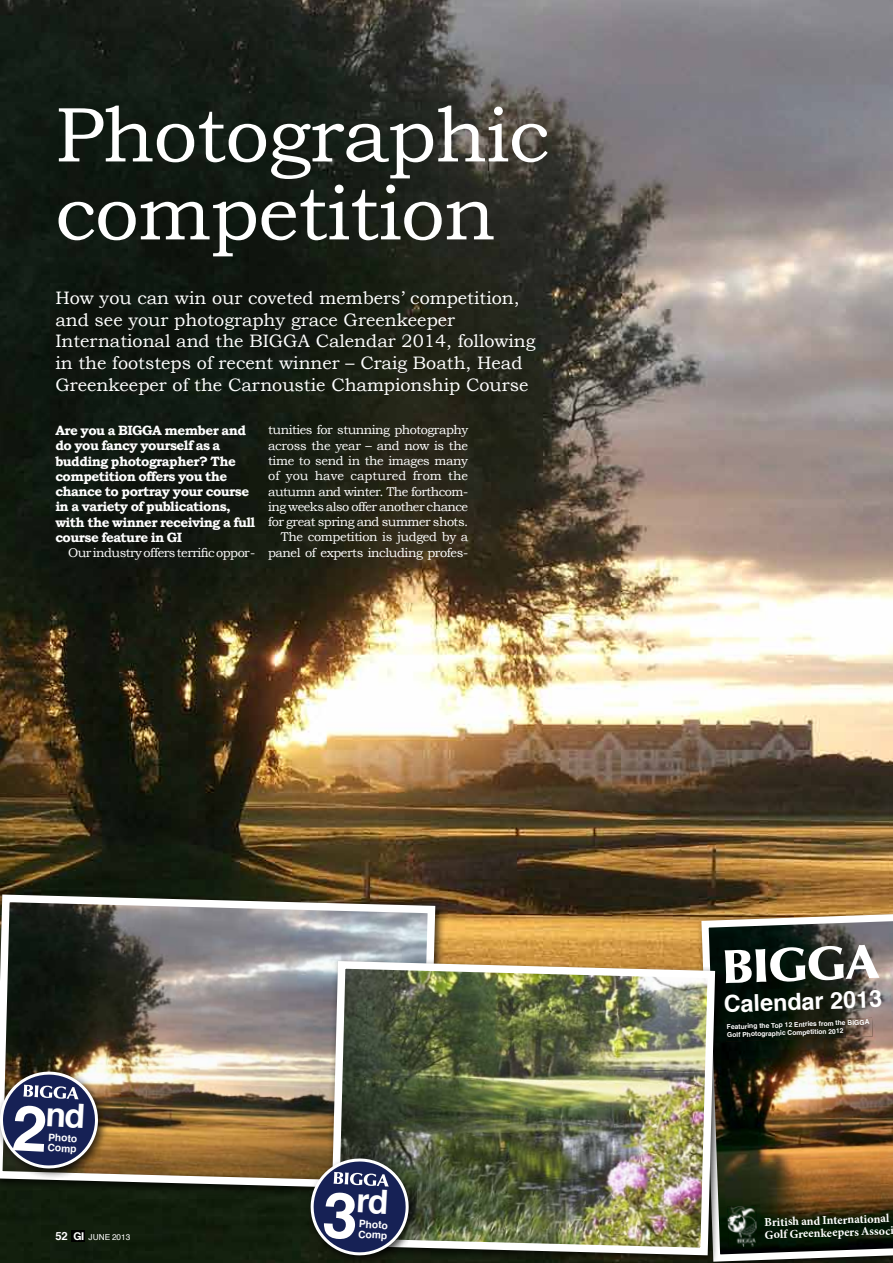
<style>
.page{position:relative;width:893px;height:1263px;background:#fff}
.page>*{position:absolute;margin:0;border:0;box-sizing:border-box;transform-origin:0 0}
.t1{font:78px/78px "Bookman Old Style";letter-spacing:-.01em;color:#fff}
.t2{font:700 23.4px "Helvetica";color:#fff}
.t3{font:18px/21.6px "Bookman Old Style";color:#fff}
.t4{font:700 13.5px/15.3px "Bookman Old Style";letter-spacing:-.04em;color:#fff}
.t5{font:12.75px/15.3px "Bookman Old Style";letter-spacing:-.035em;color:#fff;text-align:right}
.t6{font:700 12px/12.5px "Minion Pro";color:#fff}
.t7{font:700 10.2px/10.2px "Helvetica";color:#fff}
.t8{font:8.25px "Helvetica";color:#fff}
.t9{font:700 6.75px/8.1px "Helvetica";color:#fff}
.s1{font-weight:700;font-size:11.25px}
.s2{font-family:"Helvetica Neue";font-weight:700;font-size:10.8px}
</style>
<div class="page">
<img style="left:0;top:0;width:892px;height:1263px">
<div style="left:0;top:890px;width:446px;height:311px;background:#000;opacity:.75"></div>
<img style="left:0;top:891px;width:439px;height:302px">
<div style="left:0;top:1066px;width:109px;height:113px;background:#000;opacity:.75"></div>
<img style="left:697px;top:900px;width:195px;height:363px">
<div style="left:326px;top:956px;width:399px;height:307px;background:#000;opacity:.75"></div>
<img style="left:326px;top:957px;width:392px;height:302px">
<div style="left:305px;top:1153px;width:114px;height:110px;background:#000;opacity:.75"></div>
<div style="left:71px;top:1230px;width:14px;height:11px;background:#000"></div>
<svg style="left:0;top:1069px;width:101px;height:101px;background:#4b4e67"></svg>
<svg style="left:307px;top:1155px;width:104px;height:102px;background:#3d445d"></svg>
<p class="t1" style="left:55px;top:96px;width:495px">Photographic competition</p>
<p class="t3" style="left:55px;top:287px;width:481px">How you can win our coveted members’ competition, and see your photography grace Greenkeeper International and the BIGGA Calendar 2014, following in the footsteps of recent winner – Craig Boath, Head Greenkeeper of the Carnoustie Championship Course</p>
<p class="t4" style="left:55px;top:422px;width:201px">Are you a BIGGA member and do you fancy yourself as a budding photographer? The competition offers you the chance to portray your course in a variety of publications, with the winner receiving a full course feature in GI</p>
<p class="t5" style="left:68px;top:545px;width:189px">Our industry offers terrific oppor-</p>
<p class="t5" style="left:268px;top:422px;width:201px">tunities for stunning photography across the year – and now is the time to send in the images many of you have captured from the autumn and winter. The forthcom&shy;ing weeks also offer another chance for great spring and summer shots.<br>The competition is judged by a panel of experts including profes-</p>
<p class="t7" style="left:48px;top:1132px;width:32px;rotate:3deg">Photo<br>Comp</p>
<p class="t7" style="left:359px;top:1219px;width:32px;rotate:3deg">Photo</p>
<p class="t8" style="left:55px;top:1231px;width:76px"><span class="s1">52</span> <span class="s2">GI</span> JUNE 2013</p>
<p class="t7" style="left:358px;top:1229px;width:31px;rotate:3deg">Comp</p>
<p class="t2" style="left:722px;top:985px;width:160px;rotate:-2deg">Calendar 2013</p>
<p class="t9" style="left:726px;top:1023px;width:144px;rotate:-2deg">Featuring the Top 12 Entries from the BIGGA<br>Golf Photographic Competition 2012</p>
<p class="t6" style="left:763px;top:1216px;width:131px;rotate:-2deg">British and International<br>Golf Greenkeepers Associ</p>
</div>
